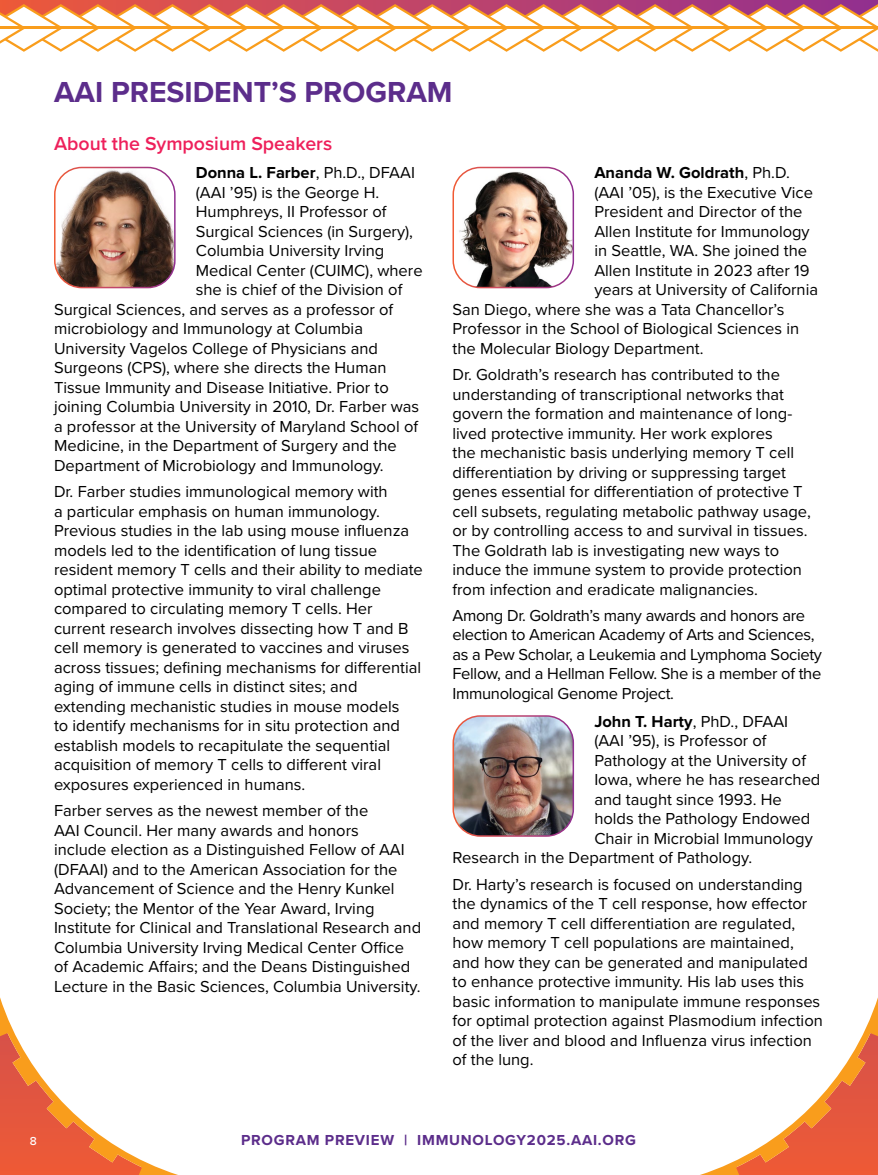
<style>
.page{position:relative;width:878px;height:1175px;background:#fff}
.page>*{position:absolute;margin:0;border:0;box-sizing:border-box;transform-origin:0 0}
.t1{font:700 30px "Proxima Nova";color:#5c2d8b}
.t2{font:600 19.5px "Proxima Nova";color:#ee205b}
.BODY_Proxima{font:16.5px/19.5px "Proxima Nova";color:#000}
.BODY_Proxima-2{font:16.5px/19.5px "Proxima Nova";letter-spacing:-.02em;color:#000}
.BODY_Proxima-3{font:700 16.5px "Proxima Nova";color:#000}
.t3{font:700 15px "Proxima Nova";letter-spacing:.05em;color:#5c2d8b}
.t4{font:500 12px "Proxima Nova";color:#fff}
.s1{font-weight:400}
</style>
<div class="page">
<svg style="left:0;top:0;width:878px;height:52px"></svg>
<hr style="left:432px;top:27px;width:446px;height:2px;background:#f99d1c">
<svg style="left:0;top:997px;width:175px;height:177px"></svg>
<svg style="left:703px;top:997px;width:175px;height:177px"></svg>
<img style="left:55px;top:167px;width:118px;height:120px">
<div style="left:54px;top:167px;width:122px;height:121px;border:2px solid #fff;border-radius:27px"></div>
<img style="left:455px;top:167px;width:118px;height:120px">
<div style="left:452px;top:167px;width:122px;height:121px;border:2px solid #fff;border-radius:27px"></div>
<img style="left:455px;top:718px;width:118px;height:118px">
<div style="left:452px;top:715px;width:122px;height:121px;border:2px solid #fff;border-radius:27px"></div>
<h1 class="t1" style="left:54px;top:74px;width:400px">AAI PRESIDENT’S PROGRAM</h1>
<h2 class="t2" style="left:54px;top:132px;width:280px">About the Symposium Speakers</h2>
<p class="BODY_Proxima-3" style="left:196px;top:163px;width:221px">Donna L. Farber<span class="s1">, Ph.D., DFAAI</span></p>
<p class="BODY_Proxima" style="left:196px;top:183px;width:185px">(AAI ’95) is the George H.</p>
<p class="BODY_Proxima" style="left:196px;top:202px;width:192px">Humphreys, II Professor of</p>
<p class="BODY_Proxima" style="left:196px;top:222px;width:219px">Surgical Sciences (in Surgery),</p>
<p class="BODY_Proxima" style="left:196px;top:241px;width:190px">Columbia University Irving</p>
<p class="BODY_Proxima" style="left:196px;top:261px;width:228px">Medical Center (CUIMC), where</p>
<p class="BODY_Proxima" style="left:196px;top:280px;width:208px">she is chief of the Division of</p>
<p class="BODY_Proxima" style="left:54px;top:300px;width:341px">Surgical Sciences, and serves as a professor of</p>
<p class="BODY_Proxima" style="left:54px;top:319px;width:310px">microbiology and Immunology at Columbia</p>
<p class="BODY_Proxima" style="left:54px;top:339px;width:325px">University Vagelos College of Physicians and</p>
<p class="BODY_Proxima" style="left:54px;top:358px;width:334px">Surgeons (CPS), where she directs the Human</p>
<p class="BODY_Proxima" style="left:54px;top:378px;width:336px">Tissue Immunity and Disease Initiative. Prior to</p>
<p class="BODY_Proxima" style="left:54px;top:397px;width:367px">joining Columbia University in 2010, Dr. Farber was</p>
<p class="BODY_Proxima" style="left:54px;top:417px;width:365px">a professor at the University of Maryland School of</p>
<p class="BODY_Proxima" style="left:54px;top:436px;width:344px">Medicine, in the Department of Surgery and the</p>
<p class="BODY_Proxima" style="left:54px;top:456px;width:331px">Department of Microbiology and Immunology.</p>
<p class="BODY_Proxima" style="left:54px;top:482px;width:370px">Dr. Farber studies immunological memory with<br>a particular emphasis on human immunology.<br>Previous studies in the lab using mouse influenza models led to the identification of lung tissue resident memory T cells and their ability to mediate optimal protective immunity to viral challenge compared to circulating memory T cells. Her current research involves dissecting how T and B cell memory is generated to vaccines and viruses across tissues; defining mechanisms for differential aging of immune cells in distinct sites; and extending mechanistic studies in mouse models<br>to identify mechanisms for in situ protection and establish models to recapitulate the sequential acquisition of memory T cells to different viral exposures experienced in humans.</p>
<p class="BODY_Proxima" style="left:54px;top:801px;width:368px">Farber serves as the newest member of the<br>AAI Council. Her many awards and honors<br>include election as a Distinguished Fellow of AAI (DFAAI) and to the American Association for the Advancement of Science and the Henry Kunkel Society; the Mentor of the Year Award, Irving Institute for Clinical and Translational Research and Columbia University Irving Medical Center Office of Academic Affairs; and the Deans Distinguished Lecture in the Basic Sciences, Columbia University.</p>
<p class="BODY_Proxima-3" style="left:594px;top:163px;width:197px">Ananda W. Goldrath<span class="s1">, Ph.D.</span></p>
<p class="BODY_Proxima" style="left:594px;top:183px;width:220px">(AAI ’05), is the Executive Vice</p>
<p class="BODY_Proxima" style="left:594px;top:202px;width:210px">President and Director of the</p>
<p class="BODY_Proxima" style="left:594px;top:222px;width:217px">Allen Institute for Immunology</p>
<p class="BODY_Proxima" style="left:594px;top:241px;width:214px">in Seattle, WA. She joined the</p>
<p class="BODY_Proxima" style="left:594px;top:261px;width:217px">Allen Institute in 2023 after 19</p>
<p class="BODY_Proxima" style="left:594px;top:280px;width:225px">years at University of California</p>
<p class="BODY_Proxima" style="left:452px;top:300px;width:333px">San Diego, where she was a Tata Chancellor’s</p>
<p class="BODY_Proxima" style="left:452px;top:319px;width:348px">Professor in the School of Biological Sciences in</p>
<p class="BODY_Proxima" style="left:452px;top:339px;width:252px">the Molecular Biology Department.</p>
<p class="BODY_Proxima" style="left:452px;top:365px;width:360px">Dr. Goldrath’s research has contributed to the understanding of transcriptional networks that govern the formation and maintenance of long&shy;lived protective immunity. Her work explores<br>the mechanistic basis underlying memory T cell differentiation by driving or suppressing target genes essential for differentiation of protective T cell subsets, regulating metabolic pathway usage, or by controlling access to and survival in tissues.<br>The Goldrath lab is investigating new ways to induce the immune system to provide protection from infection and eradicate malignancies.</p>
<p class="BODY_Proxima-2" style="left:452px;top:606px;width:371px">Among Dr. Goldrath’s many awards and honors are election to American Academy of Arts and Sciences, as a Pew Scholar, a Leukemia and Lymphoma Society Fellow, and a Hellman Fellow. She is a member of the Immunological Genome Project.</p>
<p class="BODY_Proxima-3" style="left:594px;top:711px;width:195px">John T. Harty<span class="s1">, PhD., DFAAI</span></p>
<p class="BODY_Proxima" style="left:594px;top:731px;width:174px">(AAI ’95), is Professor of</p>
<p class="BODY_Proxima" style="left:594px;top:750px;width:213px">Pathology at the University of</p>
<p class="BODY_Proxima" style="left:594px;top:770px;width:228px">Iowa, where he has researched</p>
<p class="BODY_Proxima" style="left:594px;top:789px;width:189px">and taught since 1993. He</p>
<p class="BODY_Proxima" style="left:594px;top:809px;width:217px">holds the Pathology Endowed</p>
<p class="BODY_Proxima" style="left:594px;top:828px;width:220px">Chair in Microbial Immunology</p>
<p class="BODY_Proxima" style="left:452px;top:848px;width:301px">Research in the Department of Pathology.</p>
<p class="BODY_Proxima" style="left:452px;top:874px;width:372px">Dr. Harty’s research is focused on understanding the dynamics of the T cell response, how effector and memory T cell differentiation are regulated, how memory T cell populations are maintained, and how they can be generated and manipulated to enhance protective immunity. His lab uses this basic information to manipulate immune responses for optimal protection against Plasmodium infection of the liver and blood and Influenza virus infection of the lung.</p>
<p class="t4" style="left:30px;top:1134px;width:9px">8</p>
<p class="t3" style="left:241px;top:1131px;width:396px">PROGRAM PREVIEW | IMMUNOLOGY2025.AAI.ORG</p>
</div>
